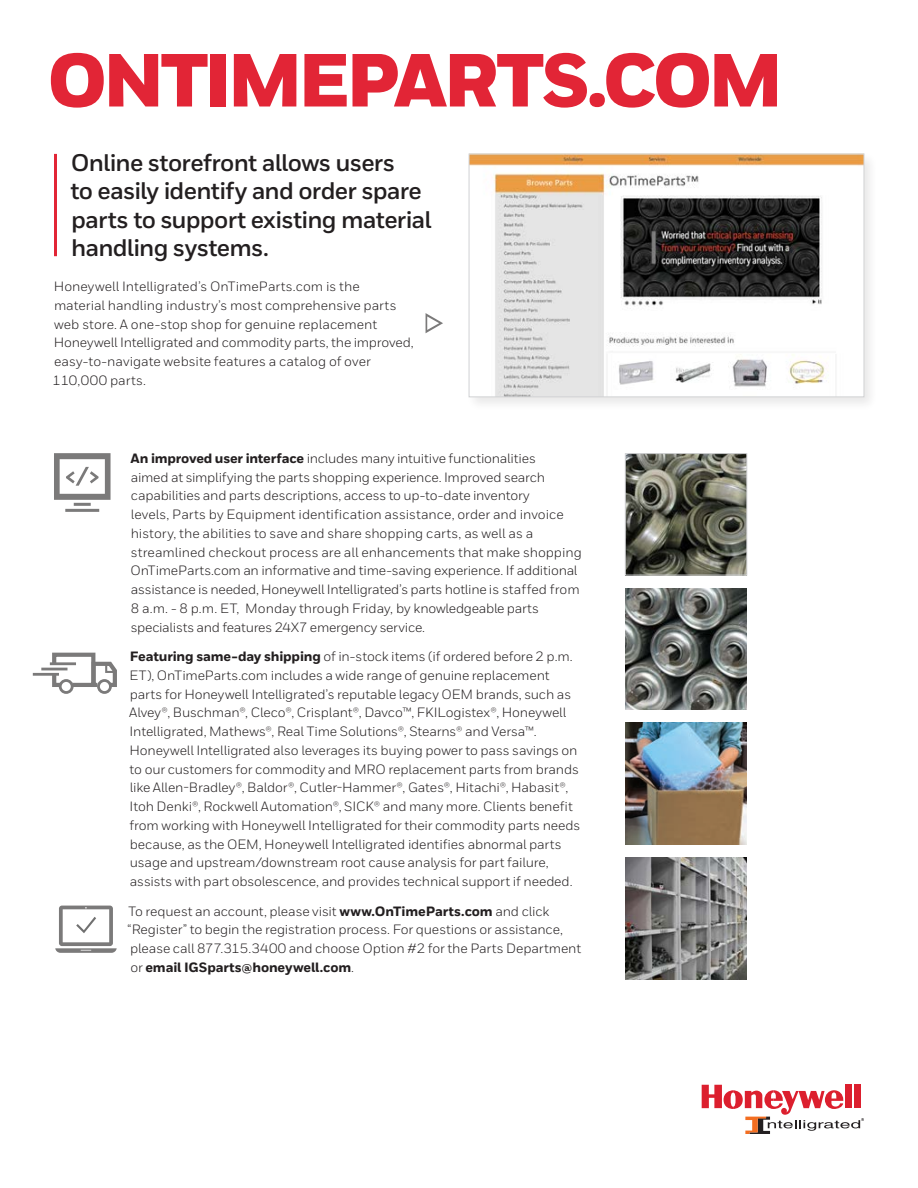
<style>
.page{position:relative;width:918px;height:1188px;background:#fff}
.page>*{position:absolute;margin:0;border:0;box-sizing:border-box;transform-origin:0 0}
.Title_50_40__T{font:900 75px "Honeywell Sans";letter-spacing:-.055em;color:#e22536}
.Intro_Body{font:700 24px/28.5px "Honeywell Sans";letter-spacing:-.03em;color:#231f20}
.Body__9_13_pt{font:13.5px/18.8px "Honeywell Sans";letter-spacing:-.01em;color:#231f20}
.s1{font-weight:800}
</style>
<div class="page">
<svg style="left:702px;top:1085px;width:162px;height:49px"></svg>
<hr style="left:54px;top:154px;width:3px;height:102px;background:#e22536">
<div style="left:59px;top:679px;width:15px;height:15px;border:3px solid #7b7a7a;border-radius:50%"></div>
<svg style="left:50px;top:652px;width:67px;height:37px"></svg>
<div style="left:97px;top:679px;width:15px;height:15px;border:3px solid #7b7a7a;border-radius:50%"></div>
<hr style="left:41px;top:668px;width:26px;height:2px;background:#7b7a7a">
<hr style="left:50px;top:662px;width:26px;height:3px;background:#7b7a7a">
<hr style="left:33px;top:673px;width:26px;height:3px;background:#7b7a7a">
<div style="left:466px;top:151px;width:412px;height:260px;background:#231f20;opacity:.1"></div>
<img style="left:471px;top:156px;width:391px;height:239px">
<div style="left:469px;top:154px;width:395px;height:243px;border:1px solid #d1d2d4"></div>
<svg style="left:426px;top:313px;width:17px;height:20px"></svg>
<svg style="left:55px;top:906px;width:62px;height:47px"></svg>
<img style="left:627px;top:455px;width:118px;height:118px">
<div style="left:625px;top:453px;width:122px;height:122px;border:1px solid #d1d2d4"></div>
<img style="left:625px;top:588px;width:122px;height:122px">
<img style="left:625px;top:723px;width:122px;height:121px">
<img style="left:625px;top:858px;width:122px;height:121px">
<svg style="left:54px;top:453px;width:57px;height:59px"></svg>
<p class="Title_50_40__T" style="left:47px;top:34px;width:738px">ONTIMEPARTS.COM</p>
<p class="Intro_Body" style="left:70px;top:149px;width:363px">Online storefront allows users<br>to easily identify and order spare parts to support existing material handling systems.</p>
<p class="Body__9_13_pt" style="left:52px;top:277px;width:363px">Honeywell Intelligrated’s OnTimeParts.com is the<br>material handling industry’s most comprehensive parts web store. A one-stop shop for genuine replacement Honeywell Intelligrated and commodity parts, the improved, easy-to-navigate website features a catalog of over 110,000 parts.</p>
<p class="Body__9_13_pt" style="left:131px;top:449px;width:453px"><span class="s1">An improved user interface</span> includes many intuitive functionalities<br>aimed at simplifying the parts shopping experience. Improved search capabilities and parts descriptions, access to up-to-date inventory<br>levels, Parts by Equipment identification assistance, order and invoice history, the abilities to save and share shopping carts, as well as a streamlined checkout process are all enhancements that make shopping OnTimeParts.com an informative and time-saving experience. If additional assistance is needed, Honeywell Intelligrated’s parts hotline is staffed from 8 a.m. - 8 p.m. ET, Monday through Friday, by knowledgeable parts specialists and features 24X7 emergency service.</p>
<p class="Body__9_13_pt" style="left:129px;top:647px;width:453px"><span class="s1">Featuring same-day shipping</span> of in-stock items (if ordered before 2 p.m.<br>ET), OnTimeParts.com includes a wide range of genuine replacement parts for Honeywell Intelligrated’s reputable legacy OEM brands, such as Alvey®, Buschman®, Cleco®, Crisplant®, Davco™, FKILogistex®, Honeywell Intelligrated, Mathews®, Real Time Solutions®, Stearns® and Versa™.<br>Honeywell Intelligrated also leverages its buying power to pass savings on to our customers for commodity and MRO replacement parts from brands like Allen-Bradley®, Baldor®, Cutler-Hammer®, Gates®, Hitachi®, Habasit®, Itoh Denki®, Rockwell Automation®, SICK® and many more. Clients benefit from working with Honeywell Intelligrated for their commodity parts needs because, as the OEM, Honeywell Intelligrated identifies abnormal parts usage and upstream/downstream root cause analysis for part failure, assists with part obsolescence, and provides technical support if needed.</p>
<p class="Body__9_13_pt" style="left:127px;top:902px;width:456px">To request an account, please visit <span class="s1">www.OnTimeParts.com</span> and click “Register” to begin the registration process. For questions or assistance, please call 877.315.3400 and choose Option #2 for the Parts Department or <span class="s1">email IGSparts@honeywell.com</span>.</p>
</div>
